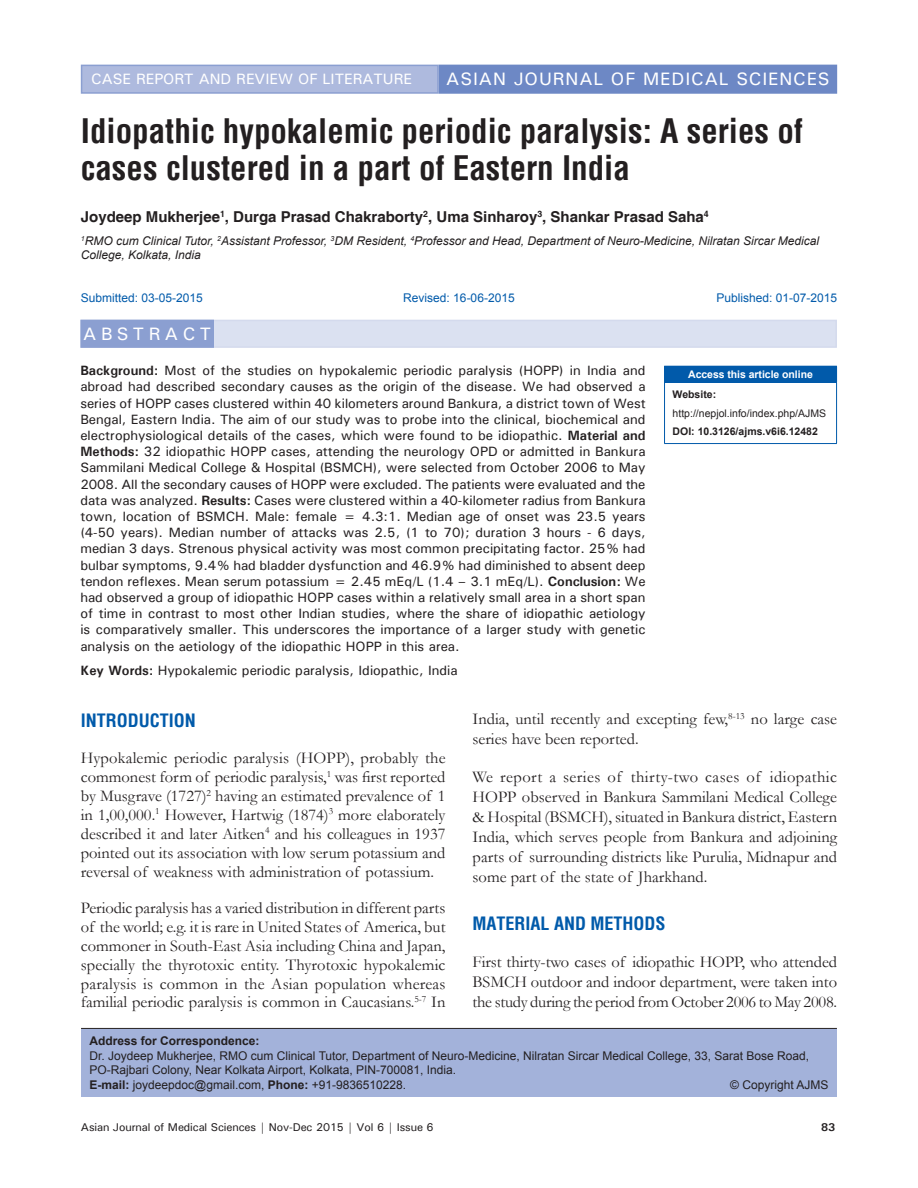
<style>
.page{position:relative;width:918px;height:1188px;background:#fff}
.page>*{position:absolute;margin:0;border:0;box-sizing:border-box;transform-origin:0 0}
.AT{font:700 condensed 33px/37.5px "Helvetica";color:#231f20}
.t1{font:700 condensed 18px "Helvetica";color:#015aaa}
.AH{font:500 18px "Univers";letter-spacing:.05em;color:#fff}
.ABSH{font:500 18px "Univers";letter-spacing:.25em;color:#fff}
.TX{font:16.5px/18.9px "Garamond";color:#231f20;text-align:justify}
.TX_No_After_Space{font:16.5px/20px "Garamond";letter-spacing:-.015em;color:#231f20;text-align:justify}
.AU{font:700 15px "Helvetica";color:#231f20}
.AH-2{font:500 15px "Univers";color:#fff}
.ABS{font:500 13.5px/16.2px "Univers";color:#231f20;text-align:justify}
.KWD{font:500 13.5px "Univers";color:#231f20}
.ADD{font:12px/14.4px "Arial";color:#231f20}
.AFF{font:italic 12px/14.4px "Arial";color:#231f20}
.HIS_1{font:12px "Arial";color:#015aaa}
.t2{font:500 11.25px "Univers";letter-spacing:-.01em;color:#231f20}
.t3{font:700 11.25px "Univers";color:#231f20}
.t4{font:10.5px/18.8px "Arial";color:#231f20}
.t5{font:700 10.5px "Arial";color:#231f20}
.t6{font:700 10.5px "Arial";letter-spacing:-.005em;color:#fff}
.s1{font-weight:700}
</style>
<div class="page">
<div style="left:82px;top:65px;width:356px;height:28px;background:#aebade"></div>
<div style="left:81px;top:65px;width:358px;height:29px;border:2px solid #8b9fd1"></div>
<div style="left:440px;top:65px;width:396px;height:28px;background:#6d88c5"></div>
<div style="left:439px;top:65px;width:398px;height:29px;border:2px solid #6d88c5"></div>
<div style="left:665px;top:366px;width:172px;height:16px;background:#015aaa"></div>
<svg style="left:664px;top:367px;width:1px;height:15px"></svg>
<hr style="left:664px;top:366px;width:173px;height:1px;background:#015aaa">
<hr style="left:664px;top:383px;width:1px;height:60px;background:#015aaa">
<hr style="left:664px;top:382px;width:173px;height:1px;background:#015aaa">
<hr style="left:836px;top:383px;width:1px;height:60px;background:#015aaa">
<hr style="left:664px;top:443px;width:173px;height:1px;background:#015aaa">
<div style="left:81px;top:320px;width:756px;height:28px;background:#dbe1f1"></div>
<div style="left:81px;top:320px;width:132px;height:27px;background:#8b9fd1"></div>
<div style="left:80px;top:320px;width:134px;height:28px;border:2px solid #8b9fd1"></div>
<div style="left:81px;top:1029px;width:756px;height:67px;background:#a3b2da"></div>
<hr style="left:81px;top:1028px;width:756px;height:1px;background:#231f20">
<p class="AH-2" style="left:91px;top:69px;width:322px">CASE REPORT AND REVIEW OF LITERATURE</p>
<p class="AH" style="left:446px;top:68px;width:385px">ASIAN JOURNAL OF MEDICAL SCIENCES</p>
<p class="AT" style="left:81px;top:112px;width:724px">Idiopathic hypokalemic periodic paralysis: A series of cases clustered in a part of Eastern India</p>
<p class="AU" style="left:81px;top:207px;width:630px">Joydeep Mukherjee<sup>1</sup>, Durga Prasad Chakraborty<sup>2</sup>, Uma Sinharoy<sup>3</sup>, Shankar Prasad Saha<sup>4</sup></p>
<p class="AFF" style="left:81px;top:233px;width:740px"><sup>1</sup>RMO cum Clinical Tutor, <sup>2</sup>Assistant Professor, <sup>3</sup>DM Resident, <sup>4</sup>Professor and Head, Department of Neuro-Medicine, Nilratan Sircar Medical<br>College, Kolkata, India</p>
<p class="HIS_1" style="left:81px;top:289px;width:124px">Submitted: 03-05-2015</p>
<p class="HIS_1" style="left:403px;top:289px;width:113px">Revised: 16-06-2015</p>
<p class="HIS_1" style="left:716px;top:289px;width:122px">Published: 01-07-2015</p>
<p class="ABSH" style="left:83px;top:322px;width:129px">ABSTRACT</p>
<p class="ABS" style="left:80px;top:362px;width:567px"><span class="s1">Background:</span> Most of the studies on hypokalemic periodic paralysis (HOPP) in India and abroad had described secondary causes as the origin of the disease. We had observed a series of HOPP cases clustered within 40 kilometers around Bankura, a district town of West Bengal, Eastern India. The aim of our study was to probe into the clinical, biochemical and electrophysiological details of the cases, which were found to be idiopathic. <span class="s1">Material and Methods:</span> 32 idiopathic HOPP cases, attending the neurology OPD or admitted in Bankura Sammilani Medical College &amp; Hospital (BSMCH), were selected from October 2006 to May 2008. All the secondary causes of HOPP were excluded. The patients were evaluated and the data was analyzed. <span class="s1">Results:</span> Cases were clustered within a 40-kilometer radius from Bankura town, location of BSMCH. Male: female = 4.3:1. Median age of onset was 23.5 years (4-50 years). Median number of attacks was 2.5, (1 to 70); duration 3 hours - 6 days, median 3 days. Strenous physical activity was most common precipitating factor. 25% had bulbar symptoms, 9.4% had bladder dysfunction and 46.9% had diminished to absent deep tendon reflexes. Mean serum potassium = 2.45 mEq/L (1.4 – 3.1 mEq/L). <span class="s1">Conclusion:</span> We had observed a group of idiopathic HOPP cases within a relatively small area in a short span of time in contrast to most other Indian studies, where the share of idiopathic aetiology is comparatively smaller. This underscores the importance of a larger study with genetic analysis on the aetiology of the idiopathic HOPP in this area.</p>
<p class="KWD" style="left:80px;top:662px;width:379px"><span class="s1">Key Words:</span> Hypokalemic periodic paralysis, Idiopathic, India</p>
<p class="t6" style="left:688px;top:367px;width:126px">Access this article online</p>
<p class="t4" style="left:673px;top:385px;width:155px"><span class="s1">Website: </span>http://nepjol.info/index.php/AJMS</p>
<p class="t5" style="left:673px;top:424px;width:147px">DOI: 10.3126/ajms.v6i6.12482</p>
<h1 class="t1" style="left:81px;top:709px;width:117px">INTRODUCTION</h1>
<p class="TX" style="left:81px;top:748px;width:366px">Hypokalemic periodic paralysis (HOPP), probably the commonest form of periodic paralysis,<sup>1</sup> was first reported by Musgrave (1727)<sup>2</sup> having an estimated prevalence of 1 in 1,00,000.<sup>1</sup> However, Hartwig (1874)<sup>3</sup> more elaborately described it and later Aitken<sup>4</sup> and his colleagues in 1937 pointed out its association with low serum potassium and reversal of weakness with administration of potassium.</p>
<p class="TX" style="left:81px;top:898px;width:366px">Periodic paralysis has a varied distribution in different parts of the world; e.g. it is rare in United States of America, but commoner in South-East Asia including China and Japan, specially the thyrotoxic entity. Thyrotoxic hypokalemic paralysis is common in the Asian population whereas familial periodic paralysis is common in Caucasians.<sup>5-7</sup> In</p>
<p class="TX" style="left:473px;top:709px;width:366px;line-height:20px">India, until recently and excepting few,<sup>8-13</sup> no large case series have been reported.</p>
<p class="TX" style="left:473px;top:766px;width:366px;line-height:20px">We report a series of thirty-two cases of idiopathic HOPP observed in Bankura Sammilani Medical College &amp; Hospital (BSMCH), situated in Bankura district, Eastern India, which serves people from Bankura and adjoining parts of surrounding districts like Purulia, Midnapur and some part of the state of Jharkhand.</p>
<h1 class="t1" style="left:473px;top:912px;width:195px">MATERIAL AND METHODS</h1>
<p class="TX_No_After_Space" style="left:473px;top:952px;width:366px">First thirty-two cases of idiopathic HOPP, who attended BSMCH outdoor and indoor department, were taken into the study during the period from October 2006 to May 2008.</p>
<p class="ADD" style="left:90px;top:1034px;width:721px"><span class="s1">Address for Correspondence:<br></span>Dr. Joydeep Mukherjee, RMO cum Clinical Tutor, Department of Neuro-Medicine, Nilratan Sircar Medical College, 33, Sarat Bose Road, PO-Rajbari Colony, Near Kolkata Airport, Kolkata, PIN-700081, India.<br><span class="s1">E-mail:</span> joydeepdoc@gmail.com, <span class="s1">Phone:</span> +91-9836510228.</p>
<p class="ADD" style="left:730px;top:1077px;width:100px">© Copyright AJMS</p>
<p class="t2" style="left:81px;top:1120px;width:354px">Asian Journal of Medical Sciences | Nov-Dec 2015 | Vol 6 | Issue 6</p>
<p class="t3" style="left:821px;top:1120px;width:16px">83</p>
</div>
